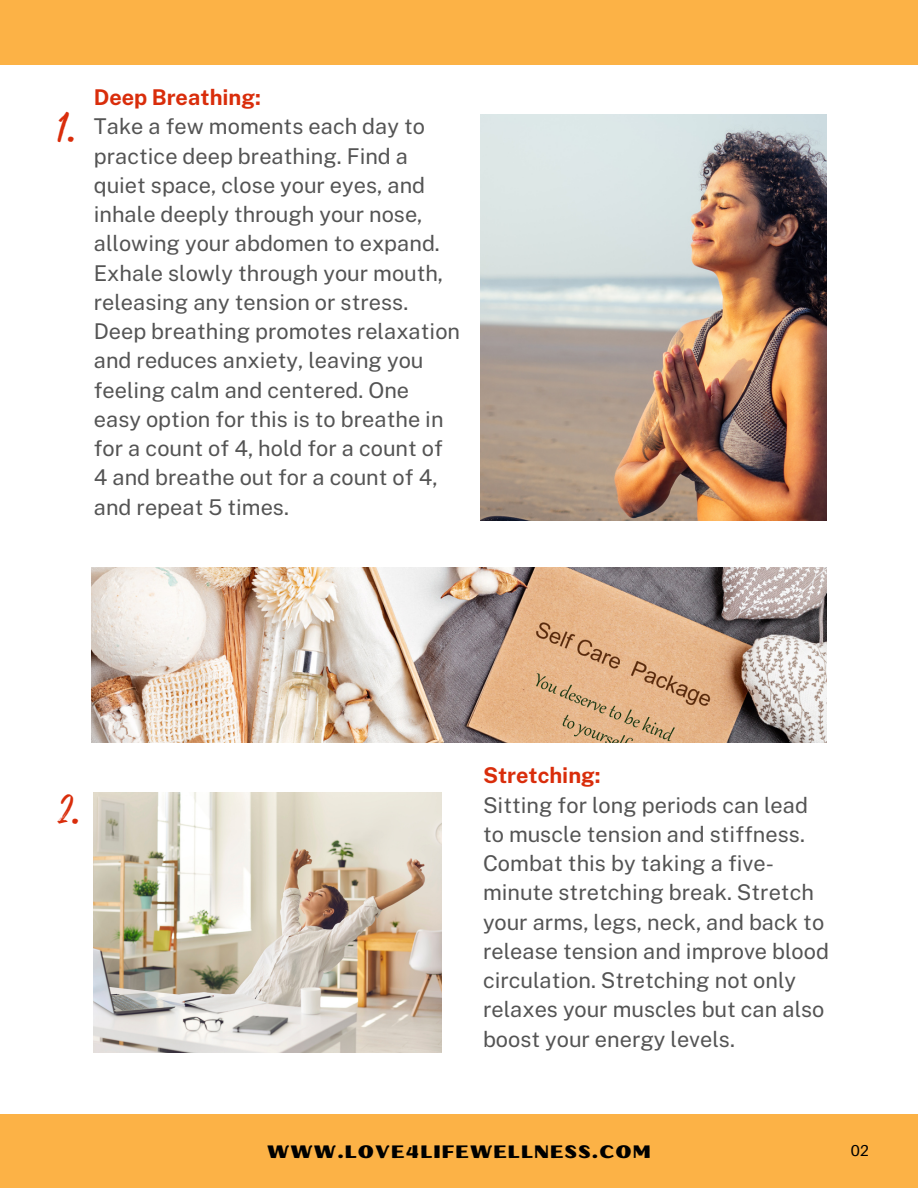
<style>
.page{position:relative;width:918px;height:1188px;background:#fff}
.page>*{position:absolute;margin:0;border:0;box-sizing:border-box;transform-origin:0 0}
.t1{font:30.75px "Feeling Passionate";color:#d92d0b}
.t2{font:21.75px/29.2px "Public Sans";color:#545454}
.t3{font:700 21.75px "Public Sans";color:#d92d0b}
.t4{font:18px "Oilvare Base";letter-spacing:.06em;color:#000}
.t5{font:15.75px "Aileron";color:#000}
</style>
<div class="page">
<div style="left:0;top:1114px;width:918px;height:74px;background:#fcb246"></div>
<div style="left:0;top:0;width:918px;height:64px;background:#fcb246"></div>
<img style="left:481px;top:115px;width:345px;height:406px">
<img style="left:94px;top:793px;width:347px;height:260px">
<img style="left:92px;top:567px;width:734px;height:176px">
<p class="t1" style="left:57px;top:103px;width:19px">1.</p>
<p class="t3" style="left:94px;top:85px;width:169px">Deep Breathing:</p>
<p class="t2" style="left:94px;top:112px;width:368px">Take a few moments each day to practice deep breathing. Find a quiet space, close your eyes, and inhale deeply through your nose, allowing your abdomen to expand.<br>Exhale slowly through your mouth, releasing any tension or stress.<br>Deep breathing promotes relaxation and reduces anxiety, leaving you feeling calm and centered. One easy option for this is to breathe in for a count of 4, hold for a count of<br>4 and breathe out for a count of 4, and repeat 5 times.</p>
<p class="t1" style="left:57px;top:785px;width:23px">2.</p>
<p class="t3" style="left:483px;top:763px;width:119px">Stretching:</p>
<p class="t2" style="left:483px;top:790px;width:348px">Sitting for long periods can lead to muscle tension and stiffness.<br>Combat this by taking a five&shy;minute stretching break. Stretch your arms, legs, neck, and back to release tension and improve blood circulation. Stretching not only relaxes your muscles but can also boost your energy levels.</p>
<p class="t4" style="left:267px;top:1140px;width:385px">WWW.LOVE4LIFEWELLNESS.COM</p>
<p class="t5" style="left:851px;top:1141px;width:20px">02</p>
</div>
